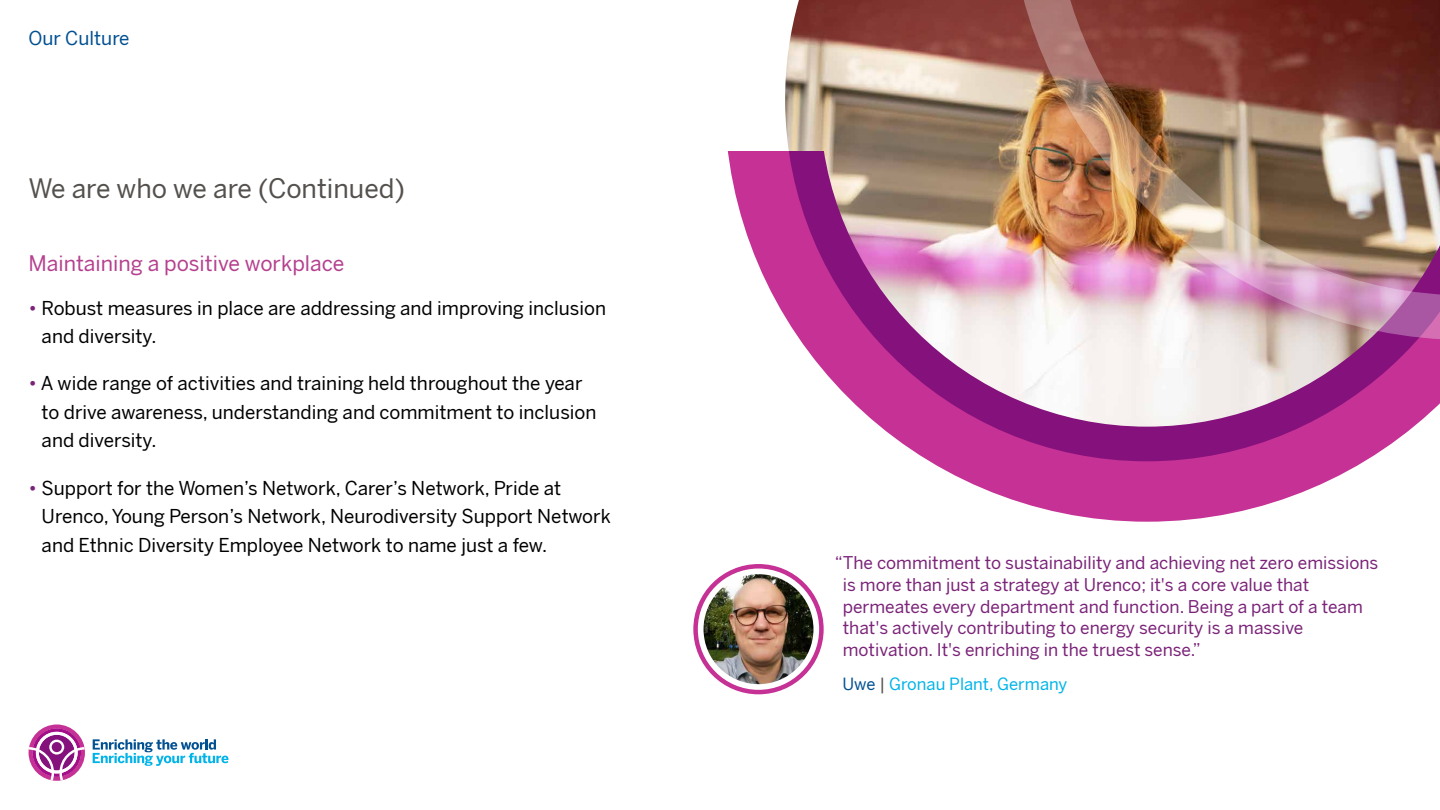
<style>
.page{position:relative;width:1440px;height:810px;background:#fff}
.page>*{position:absolute;margin:0;border:0;box-sizing:border-box;transform-origin:0 0}
.t1{font:26.25px "Benton Sans";color:#54504d}
.t2{font:21px "Benton Sans";color:#b5408f}
.t3{font:18.75px/28.5px "Benton Sans";color:#000}
.t4{font:18.75px "Benton Sans";color:#005092}
.t5{font:17.25px/21.8px "Benton Sans";color:#7a2378}
.t6{font:16.5px "Benton Sans";color:#00b4e8}
.s1{color:#7a2378}
.s2{color:#005092}
.s3{color:#54504d}
</style>
<div class="page">
<img style="left:785px;top:0;width:223px;height:152px">
<svg style="left:728px;top:152px;width:712px;height:370px"></svg>
<img style="left:1008px;top:0;width:432px;height:340px">
<img style="left:693px;top:564px;width:131px;height:130px">
<svg style="left:93px;top:739px;width:136px;height:27px"></svg>
<svg style="left:29px;top:725px;width:56px;height:56px"></svg>
<p class="t4" style="left:29px;top:24px;width:103px">Our Culture</p>
<h1 class="t1" style="left:28px;top:170px;width:378px">We are who we are (Continued)</h1>
<p class="t2" style="left:28px;top:249px;width:317px">Maintaining a positive workplace</p>
<p class="t3" style="left:42px;top:293px;width:566px;text-indent:-13px"><span class="s1">•</span> Robust measures in place are addressing and improving inclusion and diversity.</p>
<p class="t3" style="left:42px;top:368px;width:556px;text-indent:-13px"><span class="s1">•</span> A wide range of activities and training held throughout the year to drive awareness, understanding and commitment to inclusion and diversity.</p>
<p class="t3" style="left:42px;top:473px;width:571px;text-indent:-13px"><span class="s1">•</span> Support for the Women’s Network, Carer’s Network, Pride at<br>Urenco, Young Person’s Network, Neurodiversity Support Network and Ethnic Diversity Employee Network to name just a few.</p>
<p class="t5" style="left:843px;top:551px;width:537px;text-indent:-8px">“The commitment to sustainability and achieving net zero emissions is more than just a strategy at Urenco; it's a core value that permeates every department and function. Being a part of a team that's actively contributing to energy security is a massive motivation. It's enriching in the truest sense.”</p>
<p class="t6" style="left:842px;top:672px;width:227px"><span class="s2">Uwe</span> <span class="s3">|</span> Gronau Plant, Germany</p>
</div>
